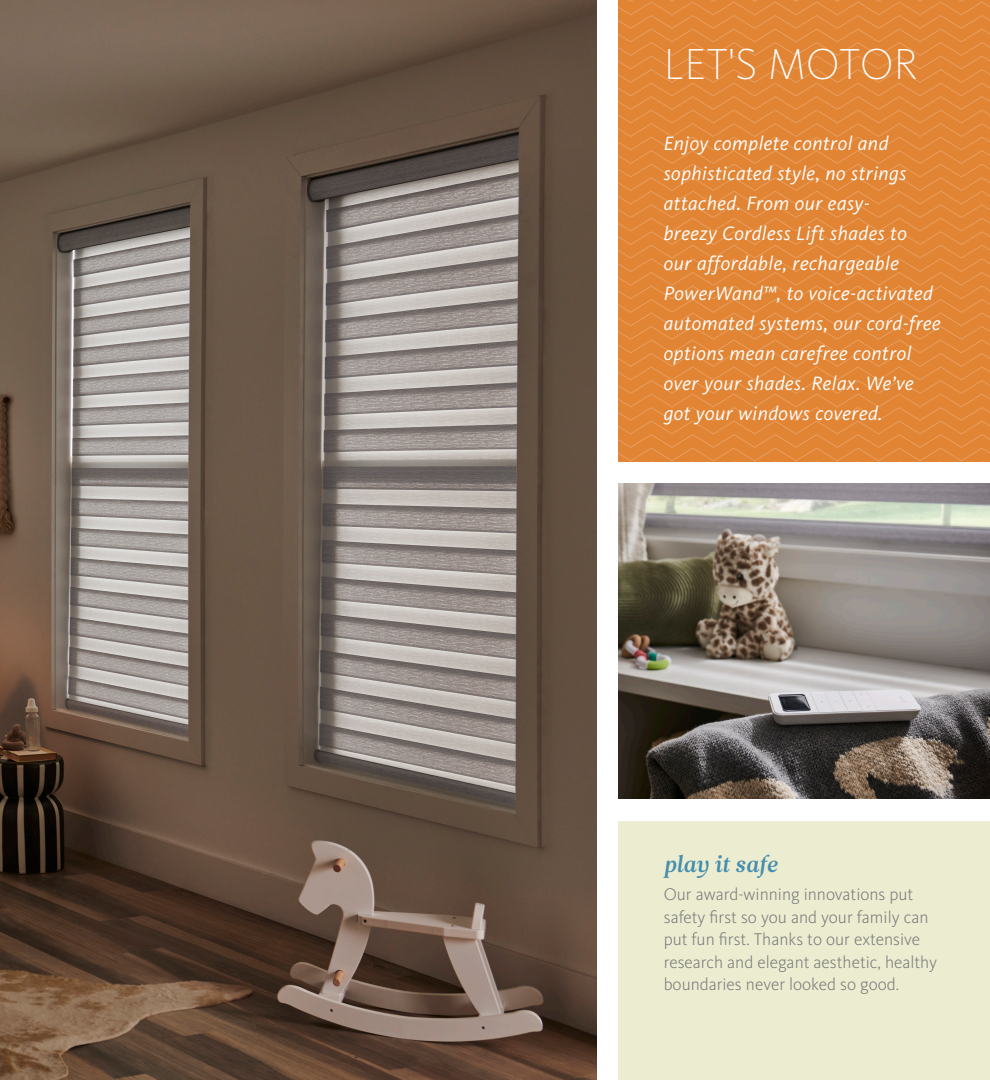
<style>
.page{position:relative;width:990px;height:1080px;background:#fff}
.page>*{position:absolute;margin:0;border:0;box-sizing:border-box;transform-origin:0 0}
.Spread_-_Headline{font:200 45px "Kievit OT";letter-spacing:.005em;color:#fff}
.Spread_-_Callout_Subhead_Italic{font:22.5px "Leitura News Italic 3";color:#458eae}
.Spread_-_Main_Copy_Italic{font:italic 20px/30px "Kievit OT";letter-spacing:.025em;color:#fff}
.Spread_-_Callout_Copy{font:300 17.5px/22.5px "Kievit OT";color:#77777a}
</style>
<div class="page">
<svg style="left:619px;top:0;width:371px;height:461px;background:#e18637"></svg>
<div style="left:619px;top:821px;width:371px;height:259px;background:#ececd0"></div>
<img style="left:0;top:0;width:596px;height:1080px">
<img style="left:619px;top:483px;width:371px;height:315px">
<p class="Spread_-_Headline" style="left:664px;top:37px;width:255px">LET'S MOTOR</p>
<p class="Spread_-_Main_Copy_Italic" style="left:664px;top:128px;width:279px">Enjoy complete control and sophisticated style, no strings attached. From our easy-<br>breezy Cordless Lift shades to<br>our affordable, rechargeable<br>PowerWand™, to voice-activated automated systems, our cord-free options mean carefree control over your shades. Relax. We’ve got your windows covered.</p>
<p class="Spread_-_Callout_Subhead_Italic" style="left:664px;top:851px;width:116px">play it safe</p>
<p class="Spread_-_Callout_Copy" style="left:664px;top:883px;width:275px">Our award-winning innovations put safety first so you and your family can put fun first. Thanks to our extensive research and elegant aesthetic, healthy boundaries never looked so good.</p>
</div>
